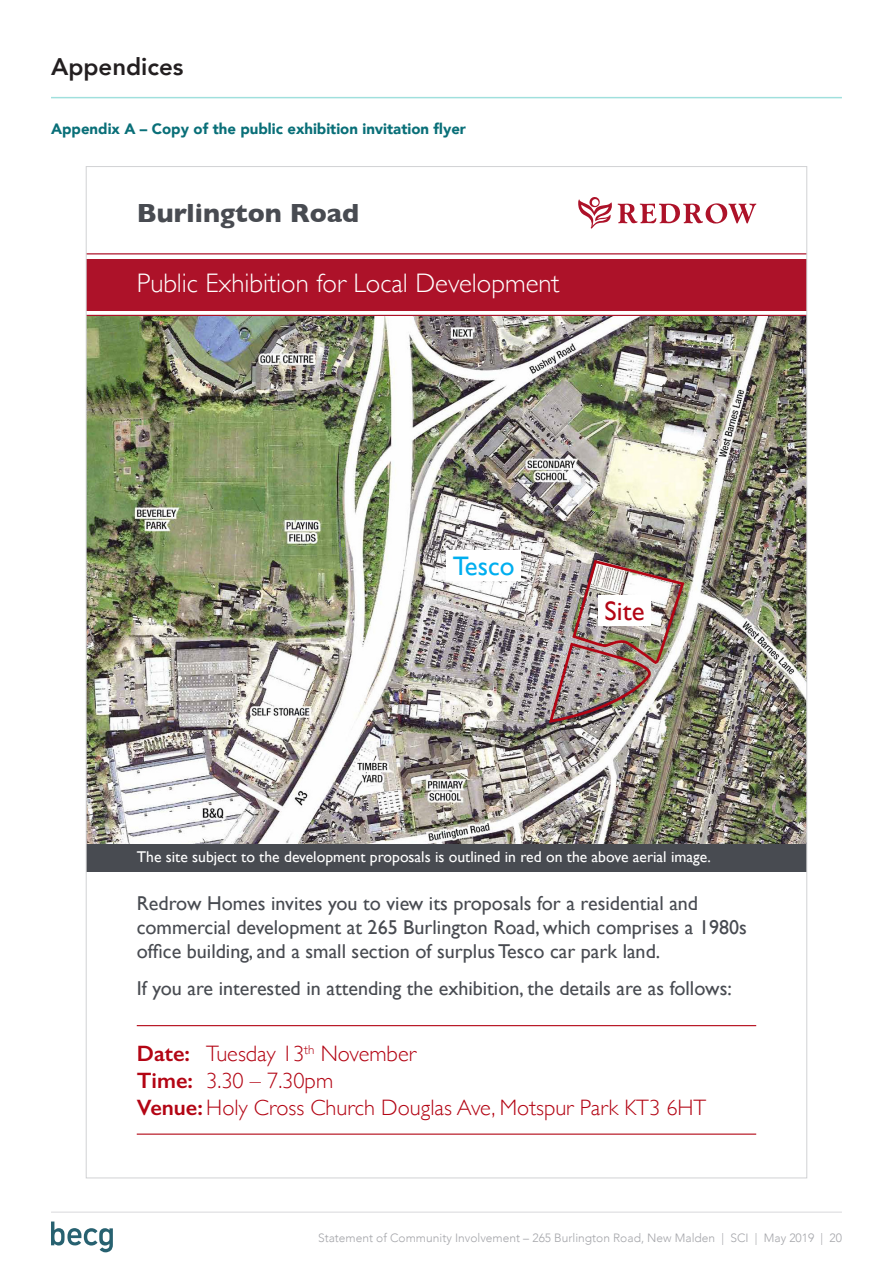
<style>
.page{position:relative;width:893px;height:1263px;background:#fff}
.page>*{position:absolute;margin:0;border:0;box-sizing:border-box;transform-origin:0 0}
.t1{font:300 26.7px "Gill Sans";color:#fff}
.t2{font:700 26.7px "Gill Sans";color:#484b51}
.t3{font:26.7px "Gill Sans";color:#00aeef}
.t4{font:26.7px "Gill Sans";color:#b30514}
.t5{font:800 24px "Avenir";color:#231f20}
.t6{font:300 22.35px/26.7px "Gill Sans";color:#b30514}
.t7{font:20.1px/24.2px "Gill Sans";color:#484b51}
.t8{font:15.6px "Gill Sans";color:#fff}
.sub-sub_header_no_co{font:900 15px "Avenir";color:#096f78}
.t9{font:300 12px "Avenir";color:#a5a6aa}
.s1{font-weight:600}
</style>
<div class="page">
<svg style="left:51px;top:1221px;width:62px;height:31px"></svg>
<hr style="left:51px;top:97px;width:791px;height:1px;background:#11b1ab">
<hr style="left:51px;top:1211px;width:791px;height:1px;background:#a5a6aa">
<svg style="left:578px;top:197px;width:178px;height:32px"></svg>
<hr style="left:86px;top:253px;width:721px;height:1px;background:#ad1229">
<hr style="left:86px;top:315px;width:721px;height:1px;background:#ad1229">
<div style="left:86px;top:259px;width:721px;height:51px;background:#ad1229"></div>
<img style="left:88px;top:316px;width:717px;height:528px">
<div style="left:446px;top:550px;width:75px;height:30px;background:#fff"></div>
<div style="left:86px;top:844px;width:721px;height:28px;background:#484b51"></div>
<hr style="left:137px;top:1025px;width:619px;height:1px;background:#b30514">
<hr style="left:137px;top:1133px;width:619px;height:2px;background:#b30514">
<img style="left:548px;top:558px;width:137px;height:163px">
<p class="t5" style="left:51px;top:48px;width:134px">Appendices</p>
<p class="sub-sub_header_no_co" style="left:51px;top:116px;width:417px">Appendix A – Copy of the public exhibition invitation flyer</p>
<p class="t2" style="left:137px;top:192px;width:224px">Burlington Road</p>
<p class="t1" style="left:137px;top:262px;width:424px">Public Exhibition for Local Development</p>
<p class="t3" style="left:453px;top:550px;width:63px">Tesco</p>
<p class="t4" style="left:605px;top:595px;width:41px">Site</p>
<p class="t8" style="left:137px;top:848px;width:576px">The site subject to the development proposals is outlined in red on the above aerial image.</p>
<p class="t7" style="left:137px;top:891px;width:612px">Redrow Homes invites you to view its proposals for a residential and commercial development at 265 Burlington Road, which comprises a 1980s office building, and a small section of surplus Tesco car park land.</p>
<p class="t7" style="left:137px;top:975px;width:596px">If you are interested in attending the exhibition, the details are as follows:</p>
<p class="t6" style="left:137px;top:1039px;width:571px"><span class="s1">Date:</span> Tuesday 13<sup>th</sup> November<br><span class="s1">Time:</span> 3.30 – 7.30pm<br><span class="s1">Venue:</span> Holy Cross Church Douglas Ave, Motspur Park KT3 6HT</p>
<p class="t9" style="left:318px;top:1231px;width:525px">Statement of Community Involvement – 265 Burlington Road, New Malden | SCI | May 2019 | 20</p>
</div>
